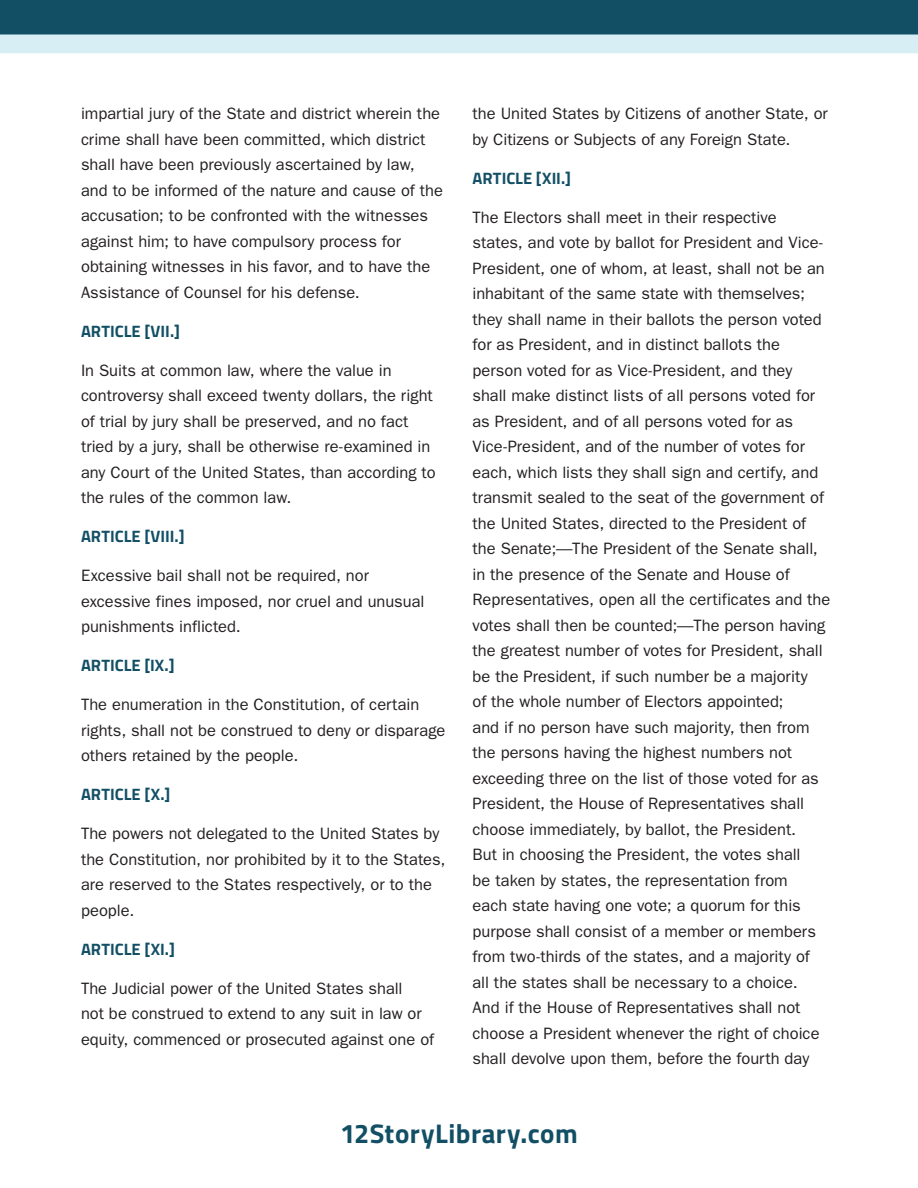
<style>
.page{position:relative;width:918px;height:1188px;background:#fff}
.page>*{position:absolute;margin:0;border:0;box-sizing:border-box;transform-origin:0 0}
.t1{font:700 27px "Titillium";letter-spacing:.02em;color:#124f65}
.body_-_main{font:16.5px/25.5px "ITC Franklin Gothic Std";color:#231f20}
.body_-_main-2{font:700 16.5px "Titillium";letter-spacing:.005em;color:#124f65}
</style>
<div class="page">
<div style="left:0;top:0;width:918px;height:30px;background:#124f65"></div>
<svg style="left:0;top:30px;width:918px;height:23px;background:#b0ced8"></svg>
<p class="body_-_main" style="left:81px;top:101px;width:364px">impartial jury of the State and district wherein the crime shall have been committed, which district shall have been previously ascertained by law, and to be informed of the nature and cause of the accusation; to be confronted with the witnesses against him; to have compulsory process for obtaining witnesses in his favor, and to have the Assistance of Counsel for his defense.</p>
<p class="body_-_main-2" style="left:81px;top:318px;width:101px">ARTICLE [VII.]</p>
<p class="body_-_main" style="left:81px;top:358px;width:356px">In Suits at common law, where the value in controversy shall exceed twenty dollars, the right of trial by jury shall be preserved, and no fact tried by a jury, shall be otherwise re-examined in any Court of the United States, than according to the rules of the common law.</p>
<p class="body_-_main-2" style="left:81px;top:524px;width:105px">ARTICLE [VIII.]</p>
<p class="body_-_main" style="left:81px;top:563px;width:345px">Excessive bail shall not be required, nor excessive fines imposed, nor cruel and unusual punishments inflicted.</p>
<p class="body_-_main-2" style="left:81px;top:653px;width:95px">ARTICLE [IX.]</p>
<p class="body_-_main" style="left:81px;top:692px;width:366px">The enumeration in the Constitution, of certain rights, shall not be construed to deny or disparage others retained by the people.</p>
<p class="body_-_main-2" style="left:81px;top:782px;width:91px">ARTICLE [X.]</p>
<p class="body_-_main" style="left:81px;top:821px;width:366px">The powers not delegated to the United States by the Constitution, nor prohibited by it to the States, are reserved to the States respectively, or to the people.</p>
<p class="body_-_main-2" style="left:81px;top:936px;width:95px">ARTICLE [XI.]</p>
<p class="body_-_main" style="left:81px;top:976px;width:355px">The Judicial power of the United States shall<br>not be construed to extend to any suit in law or equity, commenced or prosecuted against one of</p>
<p class="body_-_main" style="left:472px;top:101px;width:357px">the United States by Citizens of another State, or by Citizens or Subjects of any Foreign State.</p>
<p class="body_-_main-2" style="left:472px;top:165px;width:100px">ARTICLE [XII.]</p>
<p class="body_-_main" style="left:472px;top:205px;width:359px">The Electors shall meet in their respective states, and vote by ballot for President and Vice-President, one of whom, at least, shall not be an inhabitant of the same state with themselves; they shall name in their ballots the person voted for as President, and in distinct ballots the person voted for as Vice-President, and they<br>shall make distinct lists of all persons voted for as President, and of all persons voted for as Vice-President, and of the number of votes for each, which lists they shall sign and certify, and transmit sealed to the seat of the government of the United States, directed to the President of the Senate;—The President of the Senate shall, in the presence of the Senate and House of Representatives, open all the certificates and the votes shall then be counted;—The person having the greatest number of votes for President, shall be the President, if such number be a majority<br>of the whole number of Electors appointed;<br>and if no person have such majority, then from the persons having the highest numbers not exceeding three on the list of those voted for as President, the House of Representatives shall choose immediately, by ballot, the President.<br>But in choosing the President, the votes shall<br>be taken by states, the representation from<br>each state having one vote; a quorum for this purpose shall consist of a member or members from two-thirds of the states, and a majority of<br>all the states shall be necessary to a choice.<br>And if the House of Representatives shall not choose a President whenever the right of choice shall devolve upon them, before the fourth day</p>
<h1 class="t1" style="left:340px;top:1113px;width:239px">12StoryLibrary.com</h1>
</div>
